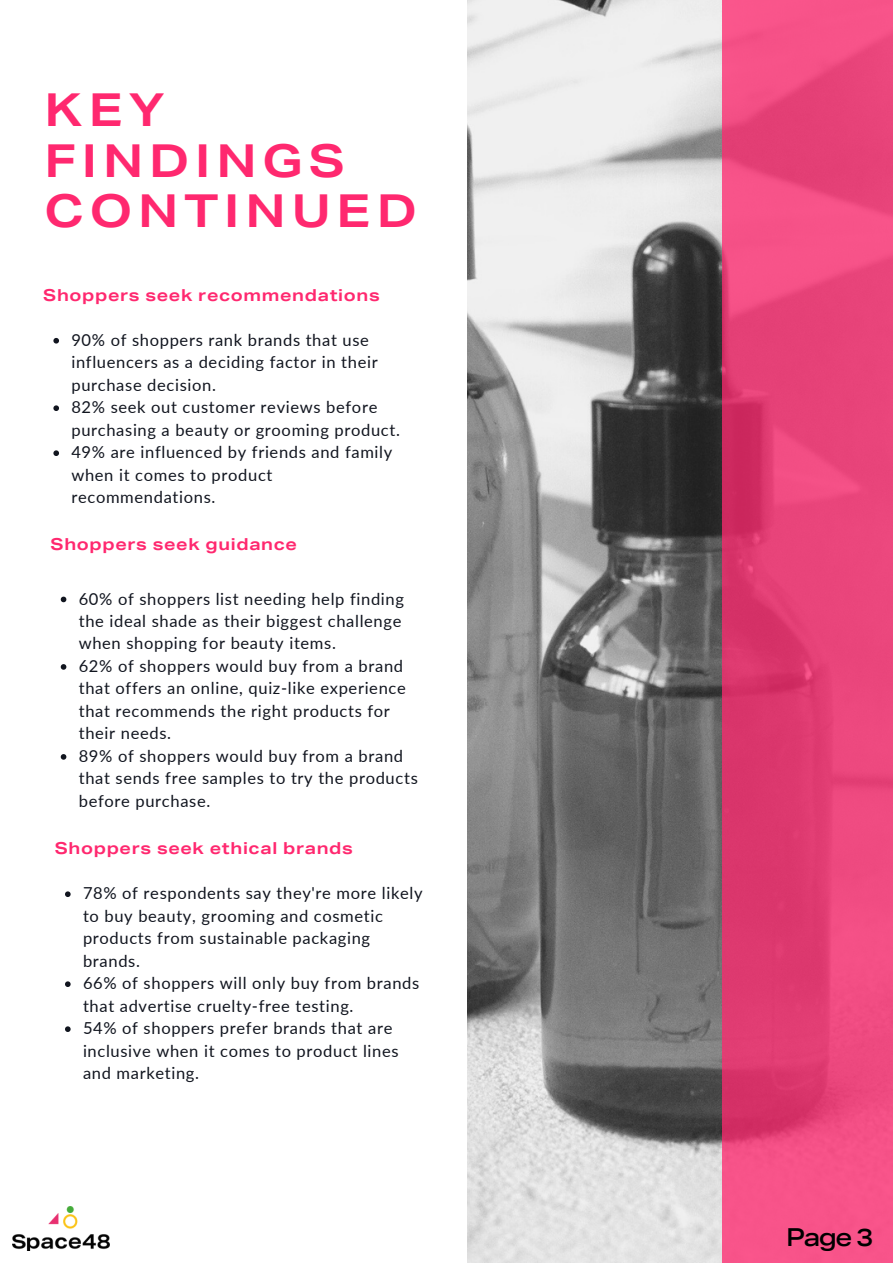
<style>
.page{position:relative;width:893px;height:1264px;background:#fff}
.page>*{position:absolute;margin:0;border:0;box-sizing:border-box;transform-origin:0 0}
.t1{font:700 45.45px/50.6px "Aktiv Grotesk Ex";letter-spacing:.13em;color:#ff286f}
.t2{font:500 24.75px "Aktiv Grotesk Ex";color:#000}
.t3{font:16.5px/22.5px "Lato";letter-spacing:.04em;color:#11151f}
.t4{font:700 16.5px "Aktiv Grotesk Ex";letter-spacing:.04em;color:#ff286f}
</style>
<div class="page">
<img style="left:468px;top:0;width:254px;height:1262px">
<svg style="left:722px;top:0;width:170px;height:1262px;background:#e8437a"></svg>
<svg style="left:53px;top:338px;width:6px;height:5px"></svg>
<svg style="left:53px;top:405px;width:6px;height:6px"></svg>
<svg style="left:53px;top:450px;width:6px;height:6px"></svg>
<svg style="left:61px;top:596px;width:5px;height:6px"></svg>
<svg style="left:61px;top:664px;width:5px;height:5px"></svg>
<svg style="left:61px;top:754px;width:5px;height:5px"></svg>
<svg style="left:65px;top:891px;width:6px;height:6px"></svg>
<svg style="left:65px;top:981px;width:6px;height:6px"></svg>
<svg style="left:65px;top:1026px;width:6px;height:5px"></svg>
<img style="left:13px;top:1206px;width:97px;height:44px">
<h1 class="t1" style="left:45px;top:91px;width:373px">KEY<br>FINDINGS<br>CONTINUED</h1>
<p class="t4" style="left:43px;top:289px;width:338px">Shoppers seek recommendations</p>
<p class="t3" style="left:71px;top:328px;width:330px">90% of shoppers rank brands that use influencers as a deciding factor in their purchase decision.<br>82% seek out customer reviews before purchasing a beauty or grooming product.<br>49% are influenced by friends and family when it comes to product recommendations.</p>
<p class="t4" style="left:51px;top:538px;width:248px">Shoppers seek guidance</p>
<p class="t3" style="left:79px;top:587px;width:340px">60% of shoppers list needing help finding the ideal shade as their biggest challenge when shopping for beauty items.<br>62% of shoppers would buy from a brand that offers an online, quiz-like experience that recommends the right products for their needs.<br>89% of shoppers would buy from a brand that sends free samples to try the products before purchase.</p>
<p class="t4" style="left:55px;top:842px;width:299px">Shoppers seek ethical brands</p>
<p class="t3" style="left:83px;top:881px;width:341px">78% of respondents say they're more likely to buy beauty, grooming and cosmetic products from sustainable packaging brands.<br>66% of shoppers will only buy from brands that advertise cruelty-free testing.<br>54% of shoppers prefer brands that are inclusive when it comes to product lines and marketing.</p>
<h2 class="t2" style="left:786px;top:1227px;width:89px">Page 3</h2>
</div>
